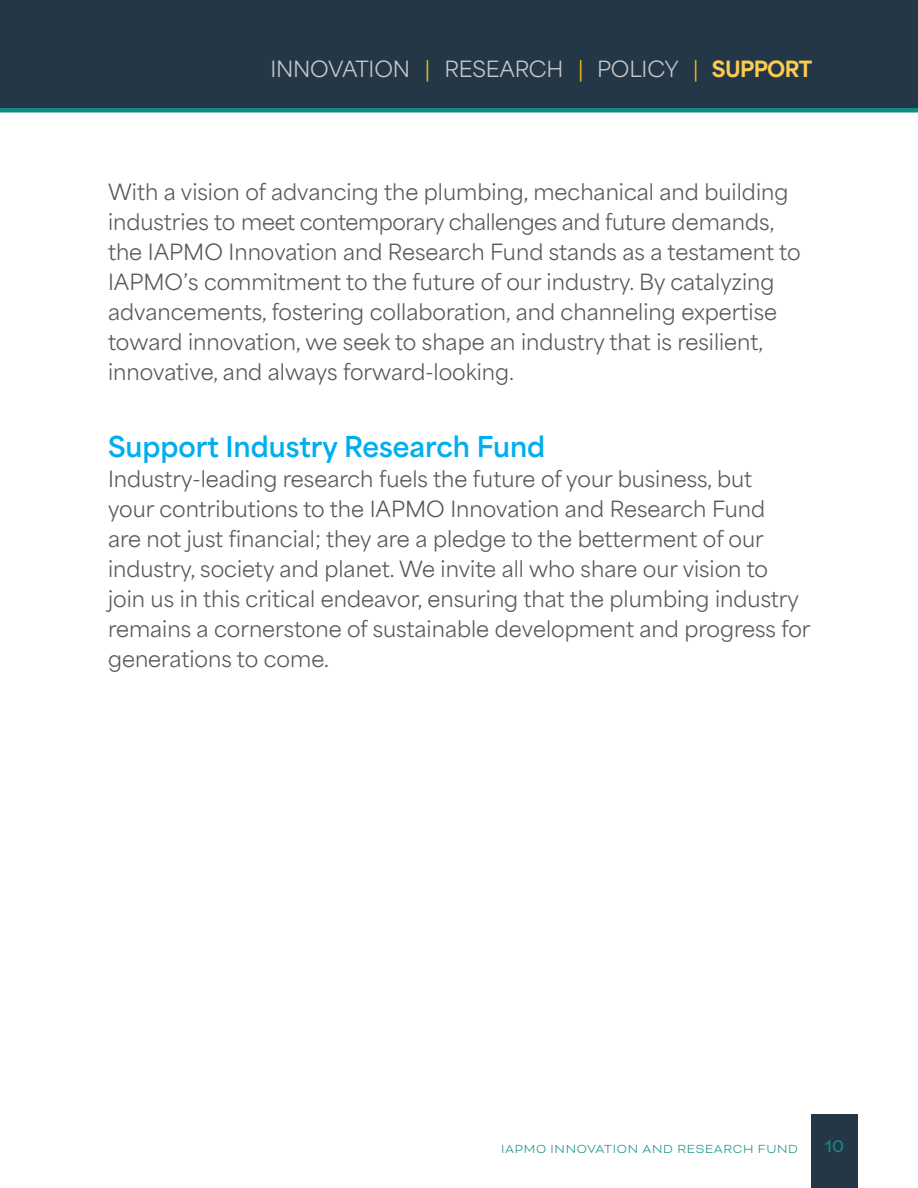
<style>
.page{position:relative;width:918px;height:1188px;background:#fff}
.page>*{position:absolute;margin:0;border:0;box-sizing:border-box;transform-origin:0 0}
.t1{font:700 27px "Area Normal";color:#00aeef}
.t2{font:21px/30px "Area Normal";color:#58595b}
.t3{font:21px "Area Normal";letter-spacing:-.01em;color:#c7c8ca}
.t4{font:19.5px "Bicyclette";color:#128b81}
.t5{font:300 13.5px "Bicyclette";letter-spacing:.05em;color:#128b81}
.s1{color:#fac113}
.s2{font-weight:800;color:#fccc50}
</style>
<div class="page">
<div style="left:812px;top:1115px;width:46px;height:73px;background:#243746"></div>
<div style="left:0;top:0;width:918px;height:108px;background:#243746"></div>
<hr style="left:0;top:108px;width:918px;height:4px;background:#128b81">
<p class="t3" style="left:270px;top:51px;width:543px">INNOVATION <span class="s1">|</span> RESEARCH <span class="s1">|</span> POLICY <span class="s1">|</span> <span class="s2">SUPPORT</span></p>
<p class="t2" style="left:108px;top:174px;width:694px">With a vision of advancing the plumbing, mechanical and building industries to meet contemporary challenges and future demands, the IAPMO Innovation and Research Fund stands as a testament to IAPMO’s commitment to the future of our industry. By catalyzing advancements, fostering collaboration, and channeling expertise toward innovation, we seek to shape an industry that is resilient, innovative, and always forward-looking.</p>
<p class="t1" style="left:108px;top:422px;width:439px">Support Industry Research Fund</p>
<p class="t2" style="left:108px;top:461px;width:704px">Industry-leading research fuels the future of your business, but<br>your contributions to the IAPMO Innovation and Research Fund<br>are not just financial; they are a pledge to the betterment of our industry, society and planet. We invite all who share our vision to<br>join us in this critical endeavor, ensuring that the plumbing industry remains a cornerstone of sustainable development and progress for generations to come.</p>
<p class="t5" style="left:501px;top:1141px;width:299px">IAPMO INNOVATION AND RESEARCH FUND</p>
<p class="t4" style="left:825px;top:1135px;width:21px">10</p>
</div>
